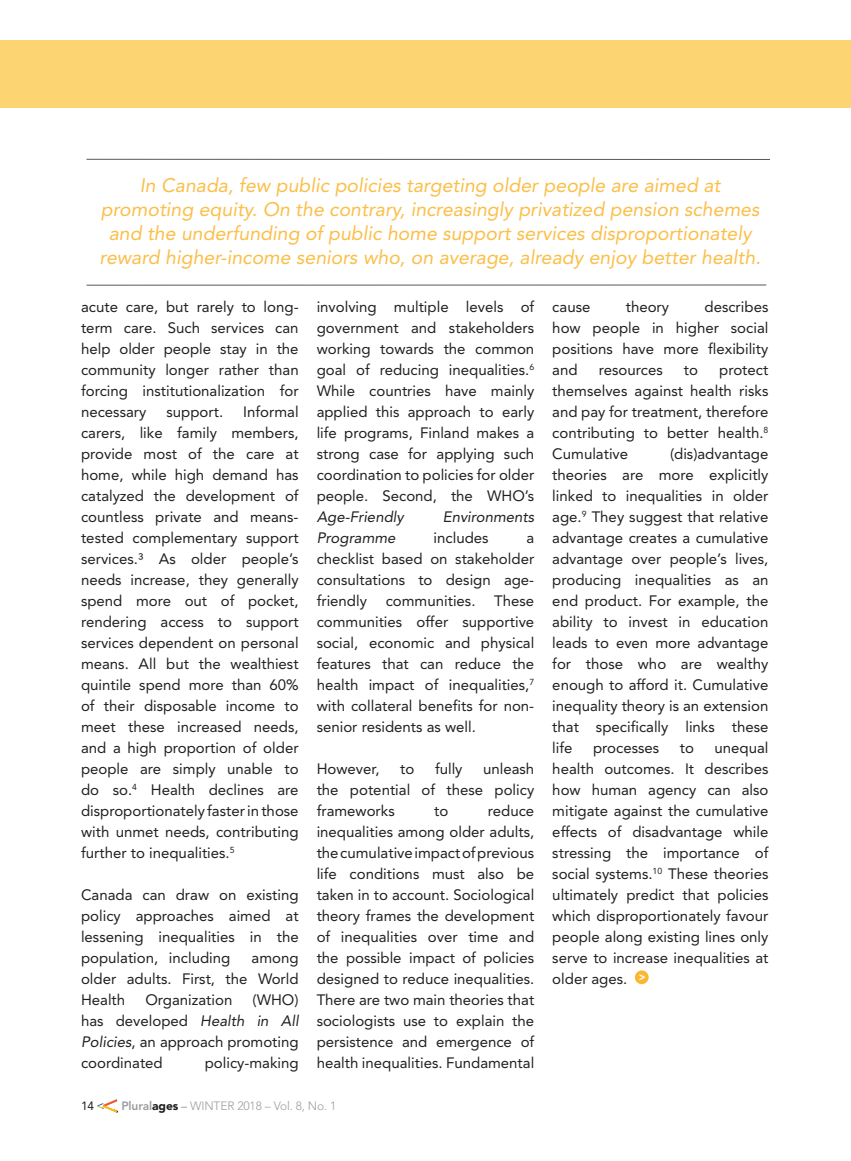
<style>
.page{position:relative;width:851px;height:1161px;background:#fff}
.page>*{position:absolute;margin:0;border:0;box-sizing:border-box;transform-origin:0 0}
.t1{font:italic 19.5px/24px "Avenir LT Std";color:#fbbf49;text-align:center}
.t2{font:15px/21px "Avenir LT Std";color:#231f20;text-align:justify}
.t3{font:italic 15px "Avenir LT Std";color:#231f20}
.t4{font:300 12px "Avenir LT Std";letter-spacing:-.01em;color:#9b9da0}
.t5{font:12px "Avenir LT Std";color:#231f20}
.t6{font:700 10.65px "Arial";color:#fff}
.s1{font-style:italic}
.s2{font-weight:800}
.s3{font-weight:900;color:#231f20}
.s4{color:#76787b}
</style>
<div class="page">
<div style="left:0;top:40px;width:850px;height:68px;background:#fdd472"></div>
<svg style="left:97px;top:1099px;width:21px;height:14px"></svg>
<hr style="left:86px;top:159px;width:683px;height:1px;background:#57585a">
<hr style="left:86px;top:285px;width:680px;height:1px;background:#57585a">
<div style="left:634px;top:970px;width:14px;height:14px;background:#fab832;border-radius:50%"></div>
<p class="t1" style="left:99px;top:174px;width:662px">In Canada, few public policies targeting older people are aimed at promoting equity. On the contrary, increasingly privatized pension schemes and the underfunding of public home support services disproportionately reward higher-income seniors who, on average, already enjoy better health.</p>
<p class="t2" style="left:81px;top:296px;width:219px">acute care, but rarely to long&shy;term care. Such services can help older people stay in the community longer rather than forcing institutionalization for necessary</p>
<p class="t2" style="left:81px;top:401px;width:219px;text-indent:162px">Informal carers, like family members, provide most of the care at home, while high demand has catalyzed the development of countless private and means&shy;tested complementary support services.³ As older people’s needs increase, they generally spend more out of pocket, rendering access to support services dependent on personal means. All but the wealthiest quintile spend more than 60% of their disposable income to meet these increased needs, and a high proportion of older people are simply unable to do so.<sup>4</sup> Health declines are disproportionately faster in those with unmet needs, contributing further to inequalities.<sup>5</sup></p>
<p class="t2" style="left:81px;top:884px;width:219px">Canada can draw on existing policy approaches aimed at lessening inequalities in the population, including</p>
<p class="t2" style="left:166px;top:401px;width:58px">support.</p>
<p class="t2" style="left:81px;top:947px;width:219px;text-indent:171px">among older adults. First, the World Health</p>
<p class="t2" style="left:81px;top:989px;width:219px;text-indent:171px">(WHO) has developed <span class="s1">Health in All Policies</span>, an approach promoting coordinated</p>
<p class="t2" style="left:145px;top:989px;width:88px">Organization</p>
<p class="t2" style="left:205px;top:1052px;width:95px">policy-making</p>
<p class="t2" style="left:316px;top:296px;width:219px">involving multiple levels of government and stakeholders working towards the common goal of reducing inequalities.<sup>6<br></sup>While countries have mainly applied this approach to early life programs, Finland makes a strong case for applying such coordination to policies for older people. Second, the WHO’s</p>
<p class="t3" style="left:316px;top:508px;width:88px">Age-Friendly</p>
<p class="t3" style="left:443px;top:508px;width:93px">Environments</p>
<p class="t3" style="left:316px;top:529px;width:80px">Programme</p>
<p class="t2" style="left:433px;top:527px;width:57px">includes</p>
<p class="t2" style="left:316px;top:527px;width:219px;text-indent:210px">a checklist based on stakeholder consultations to design age&shy;friendly communities. These communities offer supportive social, economic and physical features that can reduce the health impact of inequalities,<sup>7 </sup>with collateral benefits for non&shy;senior residents as well.</p>
<p class="t2" style="left:316px;top:758px;width:64px">However,</p>
<p class="t2" style="left:400px;top:758px;width:16px">to</p>
<p class="t2" style="left:435px;top:758px;width:29px">fully</p>
<p class="t2" style="left:316px;top:758px;width:219px;text-indent:166px">unleash the potential of these policy frameworks</p>
<p class="t2" style="left:316px;top:800px;width:219px;text-indent:171px">reduce inequalities among older adults, the cumulative impact of previous life conditions must also be taken in to account. Sociological theory frames the development of inequalities over time and the possible impact of policies designed to reduce inequalities.<br>There are two main theories that sociologists use to explain the persistence and emergence of health inequalities. Fundamental</p>
<p class="t2" style="left:434px;top:800px;width:16px">to</p>
<p class="t5" style="left:81px;top:1099px;width:15px">14</p>
<p class="t4" style="left:121px;top:1099px;width:216px"><span class="s2">Plural</span><span class="s3">ages</span> <span class="s4">–</span> WINTER 2018 – Vol. 8, No. 1</p>
<p class="t2" style="left:552px;top:296px;width:40px">cause</p>
<p class="t2" style="left:625px;top:296px;width:45px">theory</p>
<p class="t2" style="left:552px;top:296px;width:218px;text-indent:152px">describes how people in higher social positions have more flexibility and</p>
<p class="t2" style="left:552px;top:359px;width:218px;text-indent:167px">protect themselves against health risks and pay for treatment, therefore contributing to better health.<sup>8<br></sup>Cumulative</p>
<p class="t2" style="left:598px;top:359px;width:65px">resources</p>
<p class="t2" style="left:683px;top:359px;width:16px">to</p>
<p class="t2" style="left:552px;top:443px;width:218px;text-indent:118px">(dis)advantage theories are more explicitly linked to inequalities in older age.<sup>9</sup> They suggest that relative advantage creates a cumulative advantage over people’s lives, producing inequalities as an end product. For example, the ability to invest in education leads to even more advantage for those who are wealthy enough to afford it. Cumulative inequality theory is an extension that specifically links these life</p>
<p class="t2" style="left:552px;top:737px;width:218px;text-indent:162px">unequal health outcomes. It describes how human agency can also mitigate against the cumulative effects of disadvantage while stressing the importance of social systems.<sup>10</sup> These theories ultimately predict that policies which disproportionately favour people along existing lines only serve to increase inequalities at older ages.</p>
<p class="t2" style="left:593px;top:737px;width:68px">processes</p>
<p class="t2" style="left:679px;top:737px;width:16px">to</p>
<p class="t6" style="left:639px;top:970px;width:8px">&gt;</p>
</div>
